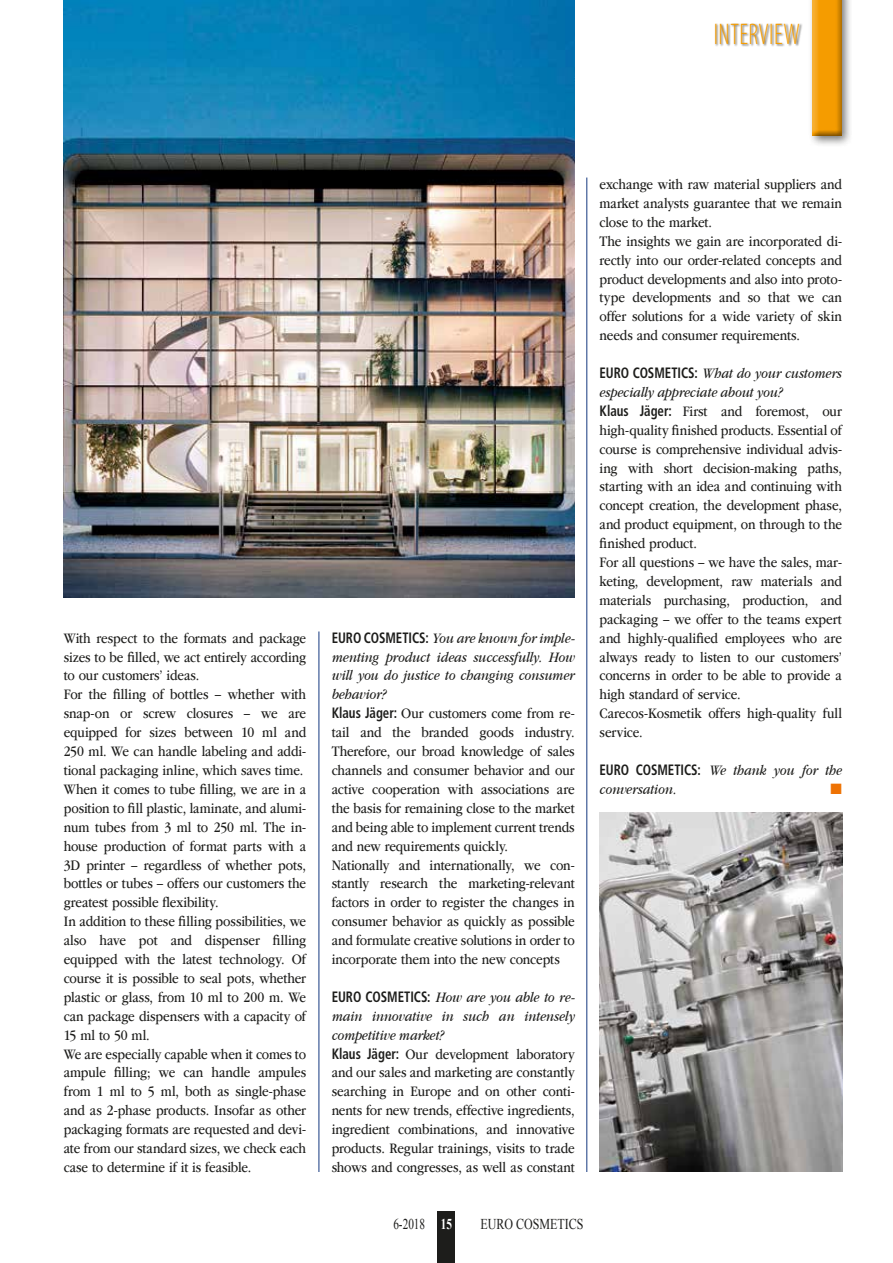
<style>
.page{position:relative;width:893px;height:1263px;background:#fff}
.page>*{position:absolute;margin:0;border:0;box-sizing:border-box;transform-origin:0 0}
.t1{font:300 condensed 30px "Myriad Pro";letter-spacing:.02em;color:#f59c00;scale:.86 1}
.t2{font:15px/18.9px "ITC Garamond Std";letter-spacing:-.005em;color:#1d1d1b;scale:.86 1}
.t3{font:italic 15px/18.9px "ITC Garamond Std";letter-spacing:-.01em;color:#1d1d1b;scale:.86 1}
.t4{font:15px "Times New Roman";color:#1d1d1b;scale:.8 1}
.t5{font:15px "Times New Roman";color:#1d1d1b;scale:.75 1}
.t6{font:15px "Zapf Dingbats ITC";color:#ee7203}
.s1{font-family:"Frutiger LT Pro";font-weight:700;font-stretch:condensed}
.s2{font-style:italic}
.s3{font-family:"Frutiger LT Pro";font-weight:700;font-style:normal;font-stretch:condensed}
.s4{font-weight:700;color:#fff}
</style>
<div class="page">
<img style="left:64px;top:0;width:511px;height:597px">
<hr style="left:587px;top:178px;width:1px;height:994px;background:#14387f">
<hr style="left:319px;top:631px;width:1px;height:541px;background:#14387f">
<div style="left:438px;top:1212px;width:17px;height:51px;background:#1d1d1b"></div>
<div style="left:714px;top:24px;width:89px;height:23px;background:#1d1d1b;opacity:.65"></div>
<div style="left:808px;top:0;width:45px;height:147px;background:#1d1d1b;opacity:.6"></div>
<div style="left:812px;top:0;width:32px;height:138px;background:#1d1d1b;opacity:.75"></div>
<img style="left:599px;top:813px;width:243px;height:359px">
<h1 class="t1" style="left:714px;top:16px;width:102px">INTERVIEW</h1>
<p class="t2" style="left:64px;top:629px;width:283px">With respect to the formats and package sizes to be filled, we act entirely according to our customers’ ideas.<br>For the filling of bottles – whether with snap-on or screw closures – we are equipped for sizes between 10 ml and 250 ml. We can handle labeling and addi&shy;tional packaging inline, which saves time.<br>When it comes to tube filling, we are in a position to fill plastic, laminate, and alumi&shy;num tubes from 3 ml to 250 ml. The in&shy;house production of format parts with a 3D printer – regardless of whether pots, bottles or tubes – offers our customers the greatest possible flexibility.<br>In addition to these filling possibilities, we also have pot and dispenser filling equipped with the latest technology. Of course it is possible to seal pots, whether plastic or glass, from 10 ml to 200 m. We can package dispensers with a capacity of 15 ml to 50 ml.<br>We are especially capable when it comes to ampule filling; we can handle ampules from 1 ml to 5 ml, both as single-phase and as 2-phase products. Insofar as other packaging formats are requested and devi&shy;ate from our standard sizes, we check each case to determine if it is feasible.</p>
<p class="t2" style="left:332px;top:629px;width:284px"><span class="s1">EURO COSMETICS:</span> <span class="s2">You are known for imple&shy;menting product ideas successfully. How will you do justice to changing consumer behavior?<br></span><span class="s1">Klaus Jäger:</span> Our customers come from re&shy;tail and the branded goods industry.<br>Therefore, our broad knowledge of sales channels and consumer behavior and our active cooperation with associations are the basis for remaining close to the market and being able to implement current trends and new requirements quickly.<br>Nationally and internationally, we con&shy;stantly research the marketing-relevant factors in order to register the changes in consumer behavior as quickly as possible and formulate creative solutions in order to incorporate them into the new concepts</p>
<p class="t2" style="left:332px;top:988px;width:284px"><span class="s1">EURO COSMETICS:</span> <span class="s2">How are you able to re&shy;main innovative in such an intensely competitive market?<br></span><span class="s1">Klaus Jäger:</span> Our development laboratory and our sales and marketing are constantly searching in Europe and on other conti&shy;nents for new trends, effective ingredients, ingredient combinations, and innovative products. Regular trainings, visits to trade shows and congresses, as well as constant</p>
<p class="t2" style="left:600px;top:175px;width:283px">exchange with raw material suppliers and market analysts guarantee that we remain close to the market.<br>The insights we gain are incorporated di&shy;rectly into our order-related concepts and product developments and also into proto&shy;type developments and so that we can offer solutions for a wide variety of skin needs and consumer requirements.</p>
<p class="t2" style="left:600px;top:364px;width:283px"><span class="s1">EURO COSMETICS:</span> <span class="s2">What do your customers especially appreciate about you?<br></span><span class="s1">Klaus Jäger:</span> First and foremost, our high-quality finished products. Essential of course is comprehensive individual advis&shy;ing with short decision-making paths, starting with an idea and continuing with concept creation, the development phase, and product equipment, on through to the finished product.<br>For all questions – we have the sales, mar&shy;keting, development, raw materials and materials purchasing, production, and packaging – we offer to the teams expert and highly-qualified employees who are always ready to listen to our customers’ concerns in order to be able to provide a high standard of service.<br>Carecos-Kosmetik offers high-quality full service.</p>
<p class="t3" style="left:600px;top:761px;width:283px"><span class="s3">EURO COSMETICS:</span> We thank you for the conversation.</p>
<p class="t6" style="left:830px;top:782px;width:13px">■</p>
<p class="t5" style="left:393px;top:1213px;width:80px">6-2018 <span class="s4">15</span></p>
<p class="t4" style="left:480px;top:1213px;width:130px">EURO COSMETICS</p>
</div>
